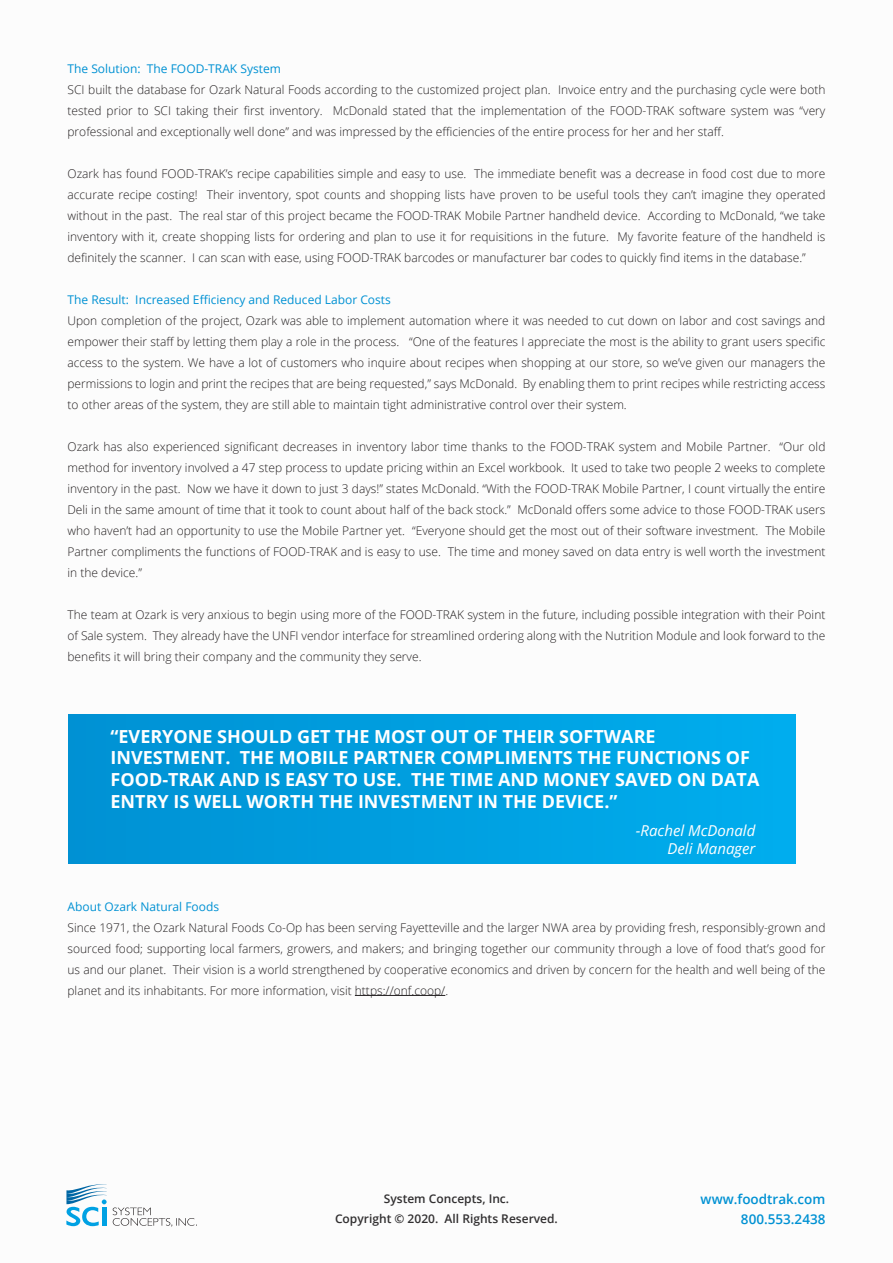
<style>
.page{position:relative;width:893px;height:1263px;background:#fff}
.page>*{position:absolute;margin:0;border:0;box-sizing:border-box;transform-origin:0 0}
.t1{font:700 18px/21.6px "Open Sans";color:#fff}
.t2{font:italic 15px/18px "Open Sans";color:#fff;text-align:right}
.t3{font:600 13.5px/19.5px "Open Sans";color:#0091d3;text-align:right}
.t4{font:300 12px/21px "Open Sans";color:#231f20;text-align:justify}
.t5{font:12px "Open Sans";color:#0091d3}
.t6{font:600 12px/19.8px "Open Sans";color:#312f30;text-align:center}
</style>
<div class="page">
<hr style="left:355px;top:995px;width:90px;height:1px;background:#231f20">
<svg style="left:66px;top:1184px;width:41px;height:42px"></svg>
<svg style="left:113px;top:1207px;width:84px;height:20px"></svg>
<div style="left:69px;top:715px;width:726px;height:149px;background:linear-gradient(to right,#0091d3,#00aeee)"></div>
<p class="t5" style="left:68px;top:61px;width:215px">The Solution: The FOOD-TRAK System</p>
<p class="t4" style="left:68px;top:79px;width:759px">SCI built the database for Ozark Natural Foods according to the customized project plan. Invoice entry and the purchasing cycle were both tested prior to SCI taking their first inventory. McDonald stated that the implementation of the FOOD-TRAK software system was “very professional and exceptionally well done” and was impressed by the efficiencies of the entire process for her and her staff.</p>
<p class="t4" style="left:68px;top:163px;width:759px">Ozark has found FOOD-TRAK’s recipe capabilities simple and easy to use. The immediate benefit was a decrease in food cost due to more accurate recipe costing! Their inventory, spot counts and shopping lists have proven to be useful tools they can’t imagine they operated without in the past. The real star of this project became the FOOD-TRAK Mobile Partner handheld device. According to McDonald, “we take inventory with it, create shopping lists for ordering and plan to use it for requisitions in the future. My favorite feature of the handheld is definitely the scanner. I can scan with ease, using FOOD-TRAK barcodes or manufacturer bar codes to quickly find items in the database.”</p>
<p class="t5" style="left:68px;top:292px;width:325px">The Result: Increased Efficiency and Reduced Labor Costs</p>
<p class="t4" style="left:68px;top:310px;width:759px">Upon completion of the project, Ozark was able to implement automation where it was needed to cut down on labor and cost savings and empower their staff by letting them play a role in the process. “One of the features I appreciate the most is the ability to grant users specific access to the system. We have a lot of customers who inquire about recipes when shopping at our store, so we’ve given our managers the permissions to login and print the recipes that are being requested,” says McDonald. By enabling them to print recipes while restricting access to other areas of the system, they are still able to maintain tight administrative control over their system.</p>
<p class="t4" style="left:68px;top:436px;width:759px">Ozark has also experienced significant decreases in inventory labor time thanks to the FOOD-TRAK system and Mobile Partner. “Our old method for inventory involved a 47 step process to update pricing within an Excel workbook. It used to take two people 2 weeks to complete inventory in the past. Now we have it down to just 3 days!” states McDonald. “With the FOOD-TRAK Mobile Partner, I count virtually the entire Deli in the same amount of time that it took to count about half of the back stock.” McDonald offers some advice to those FOOD-TRAK users who haven’t had an opportunity to use the Mobile Partner yet. “Everyone should get the most out of their software investment. The Mobile Partner compliments the functions of FOOD-TRAK and is easy to use. The time and money saved on data entry is well worth the investment in the device.”</p>
<p class="t4" style="left:68px;top:604px;width:759px">The team at Ozark is very anxious to begin using more of the FOOD-TRAK system in the future, including possible integration with their Point of Sale system. They already have the UNFI vendor interface for streamlined ordering along with the Nutrition Module and look forward to the benefits it will bring their company and the community they serve.</p>
<h1 class="t1" style="left:111px;top:725px;width:650px">“EVERYONE SHOULD GET THE MOST OUT OF THEIR SOFTWARE INVESTMENT. THE MOBILE PARTNER COMPLIMENTS THE FUNCTIONS OF FOOD-TRAK AND IS EASY TO USE. THE TIME AND MONEY SAVED ON DATA ENTRY IS WELL WORTH THE INVESTMENT IN THE DEVICE.”</h1>
<p class="t2" style="left:636px;top:821px;width:121px">-Rachel McDonald<br>Deli Manager</p>
<p class="t5" style="left:68px;top:898px;width:153px">About Ozark Natural Foods</p>
<p class="t4" style="left:68px;top:916px;width:759px">Since 1971, the Ozark Natural Foods Co-Op has been serving Fayetteville and the larger NWA area by providing fresh, responsibly-grown and sourced food; supporting local farmers, growers, and makers; and bringing together our community through a love of food that’s good for us and our planet. Their vision is a world strengthened by cooperative economics and driven by concern for the health and well being of the planet and its inhabitants. For more information, visit https://onf.coop/.</p>
<p class="t6" style="left:335px;top:1189px;width:224px">System Concepts, Inc.<br>Copyright © 2020. All Rights Reserved.</p>
<p class="t3" style="left:701px;top:1189px;width:126px">www.foodtrak.com<br>800.553.2438</p>
</div>
